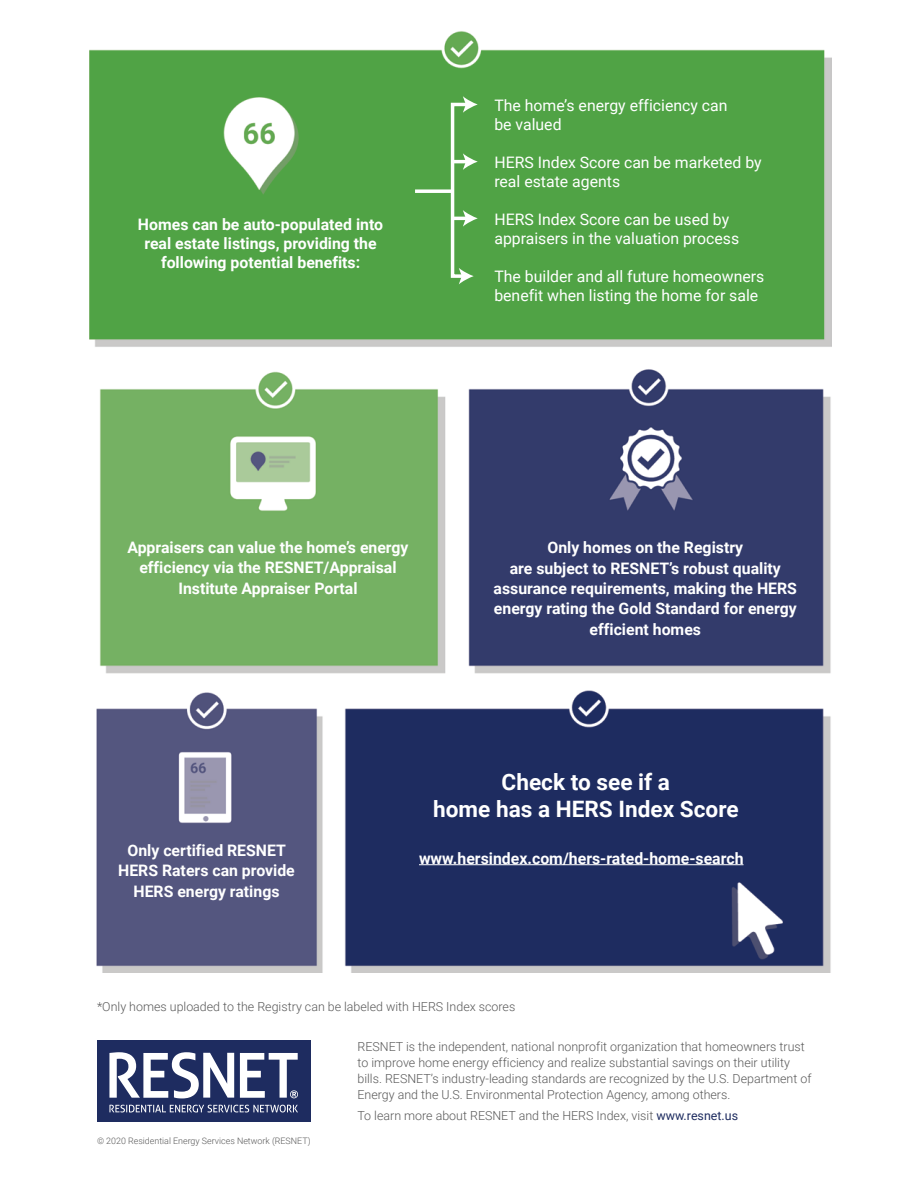
<style>
.page{position:relative;width:918px;height:1188px;background:#fff}
.page>*{position:absolute;margin:0;border:0;box-sizing:border-box;transform-origin:0 0}
.t1{font:700 22.65px/27.2px "Roboto";color:#fff;text-align:center}
.t2{font:700 15.9px/20.4px "Roboto";color:#fff;text-align:center}
.t3{font:15.9px/19px "Roboto";color:#fff}
.t4{font:300 12.45px/15.9px "Roboto";color:#595959}
.t5{font:300 8.85px "Roboto";color:#595959}
.s1{font-weight:400;color:#1e2c60}
</style>
<div class="page">
<img style="left:89px;top:31px;width:743px;height:942px">
<hr style="left:419px;top:864px;width:325px;height:1px;background:#fff">
<svg style="left:449px;top:96px;width:29px;height:188px"></svg>
<svg style="left:415px;top:189px;width:37px;height:4px"></svg>
<div style="left:97px;top:1040px;width:214px;height:82px;background:#1e2c60"></div>
<svg style="left:240px;top:1053px;width:58px;height:45px"></svg>
<svg style="left:109px;top:1052px;width:125px;height:46px"></svg>
<svg style="left:109px;top:1105px;width:189px;height:7px"></svg>
<p class="t2" style="left:138px;top:214px;width:247px;line-height:19px">Homes can be auto-populated into real estate listings, providing the following potential benefits:</p>
<p class="t3" style="left:494px;top:95px;width:235px">The home’s energy efficiency can be valued</p>
<p class="t3" style="left:494px;top:152px;width:269px">HERS Index Score can be marketed by real estate agents</p>
<p class="t3" style="left:494px;top:209px;width:246px">HERS Index Score can be used by appraisers in the valuation process</p>
<p class="t3" style="left:494px;top:266px;width:272px">The builder and all future homeowners benefit when listing the home for sale</p>
<p class="t2" style="left:127px;top:537px;width:283px">Appraisers can value the home’s energy efficiency via the RESNET/Appraisal<br>Institute Appraiser Portal</p>
<p class="t2" style="left:494px;top:537px;width:305px">Only homes on the Registry<br>are subject to RESNET’s robust quality assurance requirements, making the HERS energy rating the Gold Standard for energy efficient homes</p>
<p class="t2" style="left:118px;top:840px;width:178px">Only certified RESNET<br>HERS Raters can provide<br>HERS energy ratings</p>
<h1 class="t1" style="left:433px;top:767px;width:307px">Check to see if a<br>home has a HERS Index Score</h1>
<p class="t2" style="left:419px;top:847px;width:326px">www.hersindex.com/hers-rated-home-search</p>
<p class="t4" style="left:97px;top:998px;width:420px">*Only homes uploaded to the Registry can be labeled with HERS Index scores</p>
<p class="t5" style="left:97px;top:1134px;width:215px">© 2020 Residential Energy Services Network (RESNET)</p>
<p class="t4" style="left:358px;top:1038px;width:456px">RESNET is the independent, national nonprofit organization that homeowners trust to improve home energy efficiency and realize substantial savings on their utility bills. RESNET’s industry-leading standards are recognized by the U.S. Department of Energy and the U.S. Environmental Protection Agency, among others.</p>
<p class="t4" style="left:358px;top:1107px;width:382px">To learn more about RESNET and the HERS Index, visit <span class="s1">www.resnet.us</span></p>
</div>
